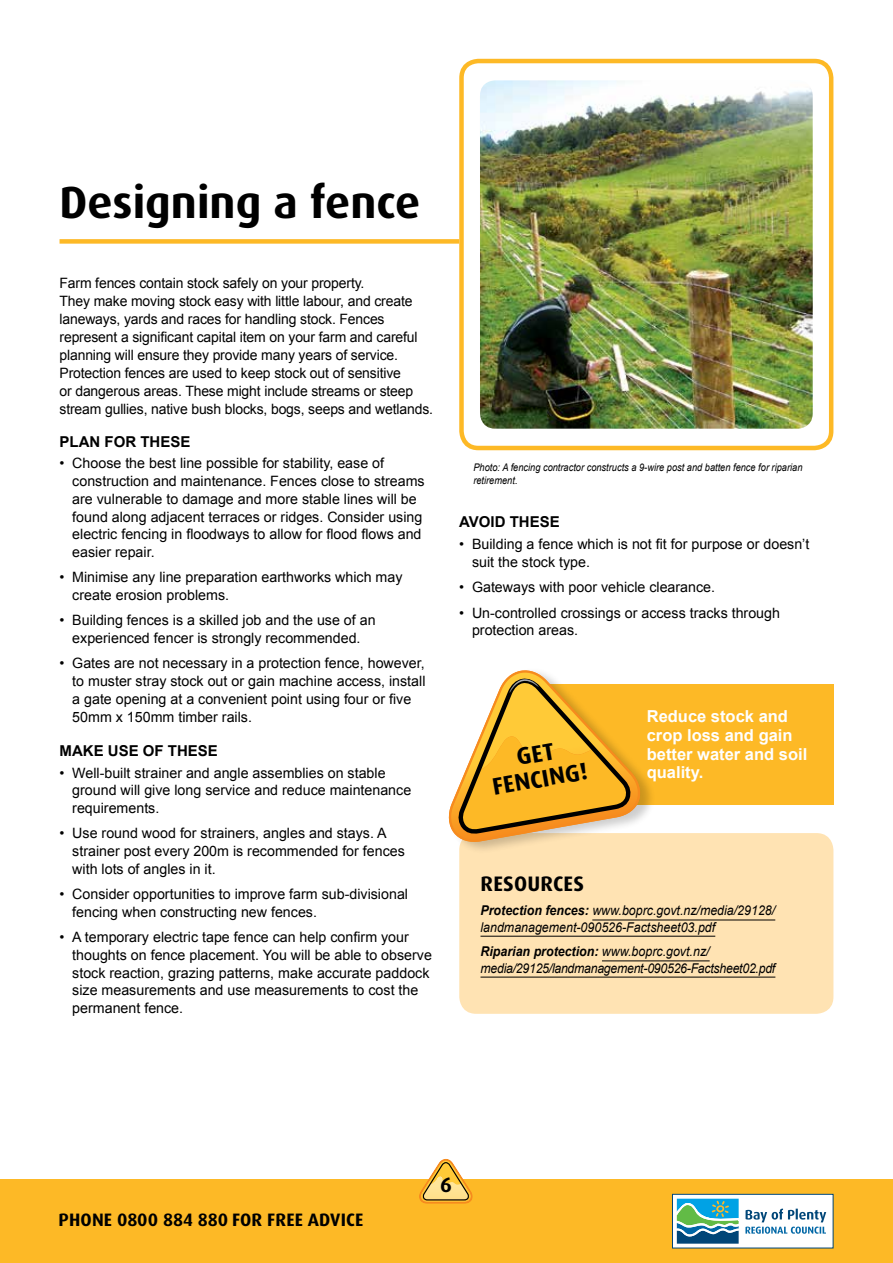
<style>
.page{position:relative;width:893px;height:1263px;background:#fff}
.page>*{position:absolute;margin:0;border:0;box-sizing:border-box;transform-origin:0 0}
.t1{font:700 45px "Dax Pro";color:#000}
.t2{font:700 24px/25.5px "Dax Pro";color:#000;text-align:center}
.t3{font:700 21px "Dax Pro";letter-spacing:.005em;color:#000}
.t4{font:700 18px "Dax Pro";letter-spacing:.01em;color:#000}
.t5{font:700 16.5px/18.8px "Arial";color:#fff}
.t6{font:700 15px "Arial";color:#000}
.t7{font:14.25px/17.7px "Arial";color:#000}
.t8{font:italic 13.5px/16.2px "Arial";letter-spacing:-.02em;color:#000;scale:.92 1}
.t9{font:italic 13.5px/16.2px "Arial";color:#000;scale:.92 1}
.t10{font:italic 10.5px/13.5px "Arial";color:#000;scale:.88 1}
.s1{font-weight:700}
</style>
<div class="page">
<div style="left:0;top:1179px;width:893px;height:84px;background:#fdb926"></div>
<div style="left:672px;top:1194px;width:161px;height:54px;background:#fff"></div>
<div style="left:672px;top:1194px;width:161px;height:54px;border:1px solid #004678"></div>
<svg style="left:677px;top:1199px;width:62px;height:45px;background:#479daa"></svg>
<svg style="left:745px;top:1208px;width:81px;height:26px"></svg>
<div style="left:60px;top:239px;width:399px;height:5px;background:#fdb926"></div>
<svg style="left:419px;top:1159px;width:54px;height:45px"></svg>
<div style="left:459px;top:59px;width:374px;height:391px;border:4px solid #fdb926;border-radius:17px"></div>
<img style="left:480px;top:80px;width:333px;height:349px">
<div style="left:459px;top:833px;width:374px;height:181px;background:#ffe3b3;border-radius:17px"></div>
<hr style="left:592px;top:920px;width:183px;height:1px;background:#000">
<hr style="left:480px;top:936px;width:235px;height:1px;background:#000">
<hr style="left:602px;top:961px;width:108px;height:1px;background:#000">
<hr style="left:480px;top:977px;width:295px;height:1px;background:#000">
<div style="left:546px;top:684px;width:287px;height:120px;background:#fdb926"></div>
<div style="left:450px;top:667px;width:206px;height:187px;background:#000;opacity:.2"></div>
<svg style="left:448px;top:669px;width:194px;height:174px"></svg>
<h1 class="t1" style="left:60px;top:173px;width:362px">DESIGNING A FENCE</h1>
<p class="t7" style="left:60px;top:274px;width:375px">Farm fences contain stock safely on your property.<br>They make moving stock easy with little labour, and create laneways, yards and races for handling stock. Fences represent a significant capital item on your farm and careful planning will ensure they provide many years of service.<br>Protection fences are used to keep stock out of sensitive<br>or dangerous areas. These might include streams or steep stream gullies, native bush blocks, bogs, seeps and wetlands.</p>
<p class="t6" style="left:60px;top:431px;width:132px">PLAN FOR THESE</p>
<p class="t7" style="left:72px;top:455px;width:354px;text-indent:-13px">• Choose the best line possible for stability, ease of construction and maintenance. Fences close to streams are vulnerable to damage and more stable lines will be found along adjacent terraces or ridges. Consider using electric fencing in floodways to allow for flood flows and easier repair.</p>
<p class="t7" style="left:72px;top:569px;width:332px;text-indent:-13px">• Minimise any line preparation earthworks which may create erosion problems.</p>
<p class="t7" style="left:60px;top:612px;width:318px;text-align:center">• Building fences is a skilled job and the use of an experienced fencer is strongly recommended.</p>
<p class="t7" style="left:72px;top:655px;width:355px;text-indent:-13px">• Gates are not necessary in a protection fence, however, to muster stray stock out or gain machine access, install a gate opening at a convenient point using four or five 50mm x 150mm timber rails.</p>
<p class="t6" style="left:60px;top:741px;width:160px">MAKE USE OF THESE</p>
<p class="t7" style="left:72px;top:764px;width:340px;text-indent:-13px">• Well-built strainer and angle assemblies on stable ground will give long service and reduce maintenance requirements.</p>
<p class="t7" style="left:72px;top:825px;width:334px;text-indent:-13px">• Use round wood for strainers, angles and stays. A strainer post every 200m is recommended for fences with lots of angles in it.</p>
<p class="t7" style="left:72px;top:885px;width:337px;text-indent:-13px">• Consider opportunities to improve farm sub-divisional fencing when constructing new fences.</p>
<p class="t7" style="left:72px;top:928px;width:361px;text-indent:-13px">• A temporary electric tape fence can help confirm your thoughts on fence placement. You will be able to observe stock reaction, grazing patterns, make accurate paddock size measurements and use measurements to cost the permanent fence.</p>
<p class="t10" style="left:473px;top:460px;width:375px">Photo: A fencing contractor constructs a 9-wire post and batten fence for riparian retirement.</p>
<p class="t6" style="left:459px;top:512px;width:102px">AVOID THESE</p>
<p class="t7" style="left:472px;top:535px;width:339px;text-indent:-13px">• Building a fence which is not fit for purpose or doesn’t suit the stock type.</p>
<p class="t7" style="left:459px;top:578px;width:257px">• Gateways with poor vehicle clearance.</p>
<p class="t7" style="left:472px;top:604px;width:310px;text-indent:-13px">• Un-controlled crossings or access tracks through protection areas.</p>
<h2 class="t2" style="left:486px;top:750px;width:98px;rotate:-10deg">GE T<br>FE NCING!</h2>
<p class="t5" style="left:647px;top:707px;width:162px">Reduce stock and crop loss and gain better water and soil quality.</p>
<h3 class="t3" style="left:481px;top:870px;width:105px">RESOURCES</h3>
<p class="t9" style="left:480px;top:903px;width:322px"><span class="s1">Protection fences:</span> www.boprc.govt.nz/media/29128/ landmanagement-090526-Factsheet03.pdf</p>
<p class="t8" style="left:480px;top:944px;width:322px"><span class="s1">Riparian protection:</span> www.boprc.govt.nz/ media/29125/landmanagement-090526-Factsheet02.pdf</p>
<p class="t4" style="left:59px;top:1208px;width:306px">PHONE 0800 884 880 FOR FREE ADVICE</p>
<h3 class="t3" style="left:440px;top:1171px;width:13px">6</h3>
</div>
